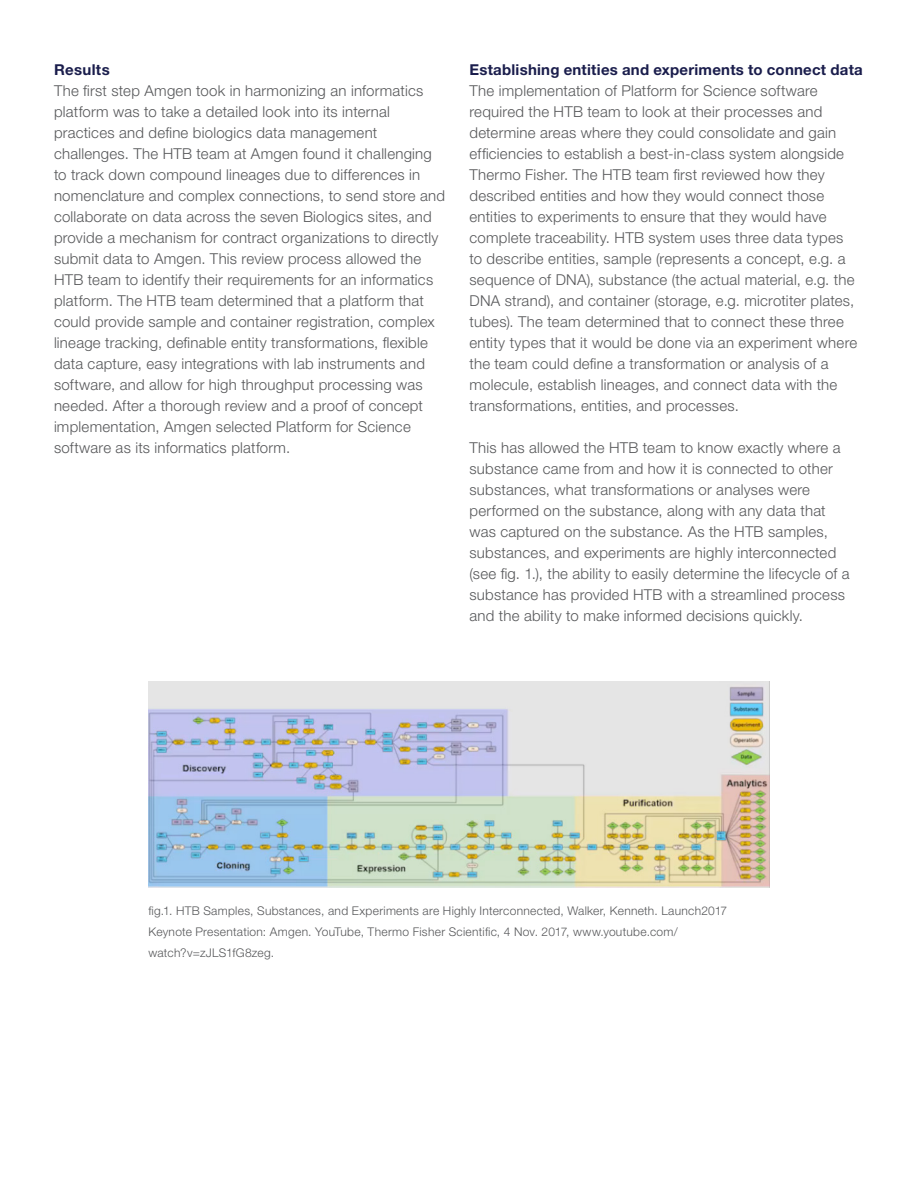
<style>
.page{position:relative;width:918px;height:1188px;background:#fff}
.page>*{position:absolute;margin:0;border:0;box-sizing:border-box;transform-origin:0 0}
.Body_Copy{font:300 15px/21px "Helvetica Neue LT Pro";letter-spacing:.015em;color:#57585a}
.Content_Subhead{font:700 15px "Helvetica Neue LT Pro";letter-spacing:.015em;color:#1a1d4c}
.Body_Copy-2{font:300 12px/21px "Helvetica Neue LT Pro";letter-spacing:.025em;color:#57585a}
</style>
<div class="page">
<img style="left:148px;top:682px;width:622px;height:205px">
<p class="Content_Subhead" style="left:54px;top:60px;width:57px">Results</p>
<p class="Body_Copy" style="left:54px;top:80px;width:393px">The first step Amgen took in harmonizing an informatics platform was to take a detailed look into its internal practices and define biologics data management challenges. The HTB team at Amgen found it challenging to track down compound lineages due to differences in nomenclature and complex connections, to send store and collaborate on data across the seven Biologics sites, and provide a mechanism for contract organizations to directly submit data to Amgen. This review process allowed the HTB team to identify their requirements for an informatics platform. The HTB team determined that a platform that could provide sample and container registration, complex lineage tracking, definable entity transformations, flexible data capture, easy integrations with lab instruments and software, and allow for high throughput processing was needed. After a thorough review and a proof of concept implementation, Amgen selected Platform for Science software as its informatics platform.</p>
<p class="Content_Subhead" style="left:470px;top:60px;width:395px">Establishing entities and experiments to connect data</p>
<p class="Body_Copy" style="left:470px;top:80px;width:389px">The implementation of Platform for Science software required the HTB team to look at their processes and determine areas where they could consolidate and gain efficiencies to establish a best-in-class system alongside Thermo Fisher. The HTB team first reviewed how they described entities and how they would connect those entities to experiments to ensure that they would have complete traceability. HTB system uses three data types to describe entities, sample (represents a concept, e.g. a sequence of DNA), substance (the actual material, e.g. the DNA strand), and container (storage, e.g. microtiter plates, tubes). The team determined that to connect these three entity types that it would be done via an experiment where the team could define a transformation or analysis of a molecule, establish lineages, and connect data with the transformations, entities, and processes.</p>
<p class="Body_Copy" style="left:470px;top:437px;width:382px">This has allowed the HTB team to know exactly where a substance came from and how it is connected to other substances, what transformations or analyses were performed on the substance, along with any data that was captured on the substance. As the HTB samples, substances, and experiments are highly interconnected (see fig. 1.), the ability to easily determine the lifecycle of a substance has provided HTB with a streamlined process and the ability to make informed decisions quickly.</p>
<p class="Body_Copy-2" style="left:148px;top:900px;width:580px">fig.1. HTB Samples, Substances, and Experiments are Highly Interconnected, Walker, Kenneth. Launch2017<br>Keynote Presentation: Amgen. YouTube, Thermo Fisher Scientific, 4 Nov. 2017, www.youtube.com/ watch?v=zJLS1fG8zeg.</p>
</div>
